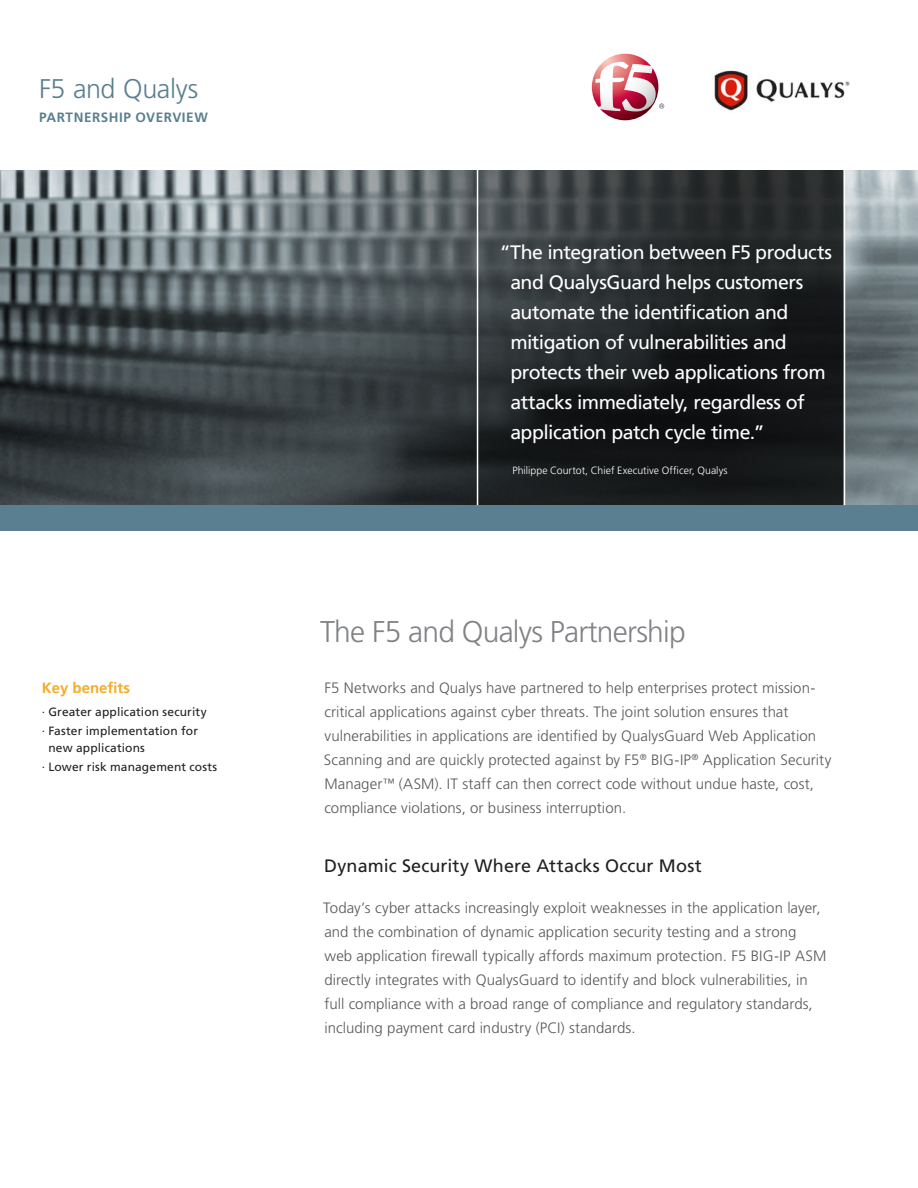
<style>
.page{position:relative;width:918px;height:1188px;background:#fff}
.page>*{position:absolute;margin:0;border:0;box-sizing:border-box;transform-origin:0 0}
.PTO_Headline{font:300 30px "Frutiger LT Std";letter-spacing:-.025em;color:#808285}
.PTO_product_name{font:300 27px "Frutiger LT Std";letter-spacing:-.015em;color:#5a7f91}
.PTO_Quote{font:19.5px/30px "Frutiger LT Std";letter-spacing:-.025em;color:#fff}
.PTO_subhead_black{font:18px "Frutiger LT Std";letter-spacing:.005em;color:#231f20}
.PTO_copy{font:300 15px/24px "Frutiger LT Std";letter-spacing:.005em;color:#57585a}
.PTO_Key_bene_header{font:700 15px "Frutiger LT Std";color:#f6ac28}
.PTO_category{font:700 13.5px "Frutiger LT Std";letter-spacing:.04em;color:#5a7f91}
.PTO_Key_Bene_List{font:12px/16.5px "Frutiger LT Std";letter-spacing:.015em;color:#231f20}
.PTO_Quoted{font:300 10.5px "Frutiger LT Std";color:#fff}
.s1{font-size:12px}
</style>
<div class="page">
<img style="left:0;top:171px;width:918px;height:334px">
<div style="left:0;top:505px;width:918px;height:26px;background:#5a7f91"></div>
<hr style="left:477px;top:169px;width:1px;height:336px;background:#fff">
<hr style="left:844px;top:169px;width:1px;height:336px;background:#fff">
<svg style="left:592px;top:54px;width:72px;height:66px"></svg>
<img style="left:714px;top:70px;width:136px;height:41px">
<p class="PTO_product_name" style="left:39px;top:74px;width:161px">F5 and Qualys</p>
<p class="PTO_category" style="left:39px;top:109px;width:170px">PARTNERSHIP OVERVIEW</p>
<p class="PTO_Key_bene_header" style="left:42px;top:679px;width:90px">Key benefits</p>
<p class="PTO_Key_Bene_List" style="left:42px;top:703px;width:166px">· Greater application security</p>
<p class="PTO_Key_Bene_List" style="left:48px;top:723px;width:151px;text-indent:-7px">· Faster implementation for new applications</p>
<p class="PTO_Key_Bene_List" style="left:42px;top:758px;width:177px">· Lower risk management costs</p>
<p class="PTO_Quote" style="left:510px;top:238px;width:323px;text-indent:-11px">“The integration between F5 products and QualysGuard helps customers automate the identification and mitigation of vulnerabilities and protects their web applications from attacks immediately, regardless of application patch cycle time.”</p>
<p class="PTO_Quoted" style="left:512px;top:464px;width:217px">Philippe Courtot, Chief Executive Officer, Qualys</p>
<p class="PTO_Headline" style="left:320px;top:615px;width:367px">The F5 and Qualys Partnership</p>
<p class="PTO_copy" style="left:324px;top:676px;width:509px">F5 Networks and Qualys have partnered to help enterprises protect mission&shy;critical applications against cyber threats. The joint solution ensures that vulnerabilities in applications are identified by QualysGuard Web Application Scanning and are quickly protected against by F5<sup>®</sup> BIG-IP<sup>®</sup> Application Security Manager<span class="s1">™</span> (ASM). IT staff can then correct code without undue haste, cost, compliance violations, or business interruption.</p>
<p class="PTO_subhead_black" style="left:324px;top:855px;width:379px">Dynamic Security Where Attacks Occur Most</p>
<p class="PTO_copy" style="left:323px;top:896px;width:505px">Today’s cyber attacks increasingly exploit weaknesses in the application layer, and the combination of dynamic application security testing and a strong web application firewall typically affords maximum protection. F5 BIG-IP ASM directly integrates with QualysGuard to identify and block vulnerabilities, in full compliance with a broad range of compliance and regulatory standards, including payment card industry (PCI) standards.</p>
</div>
